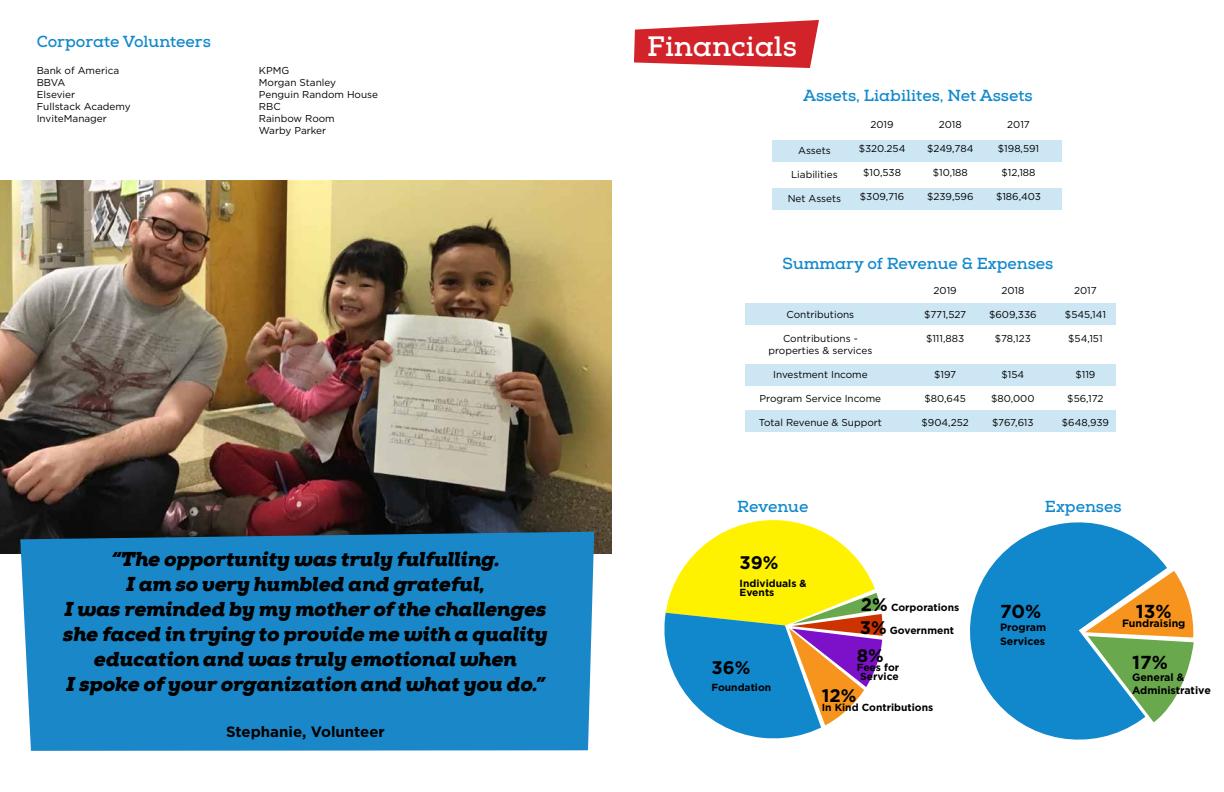
<style>
.page{position:relative;width:1224px;height:792px;background:#fff}
.page>*{position:absolute;margin:0;border:0;box-sizing:border-box;transform-origin:0 0}
.t1{font:700 28px "Nexa Slab";color:#fff}
.t2{font:italic 900 20px/25px "Nexa Slab";color:#000;text-align:center}
.t3{font:700 18.8px "Gotham";color:#000}
.t4{font:700 18.2px "Gotham";color:#000}
.t5{font:700 16px "Nexa Slab";color:#18c}
.t6{font:700 15px "Gotham";color:#000}
.t7{font:700 10.6px/13.5px "Gotham";color:#000}
.t8{font:700 10.3px/8.9px "Gotham";color:#000}
.t9{font:10px/12px "Gotham";color:#000}
.s1{font-size:18.2px}
</style>
<div class="page">
<img style="left:0;top:180px;width:612px;height:374px">
<div style="left:20px;top:532px;width:574px;height:219px;background:#1a87c9"></div>
<svg style="left:634px;top:20px;width:185px;height:48px"></svg>
<svg style="left:970px;top:522px;width:197px;height:218px;fill:#18c"></svg>
<svg style="left:1085px;top:571px;width:109px;height:151px"></svg>
<div style="left:745px;top:304px;width:371px;height:21px;background:#cde6f4"></div>
<div style="left:745px;top:364px;width:371px;height:22px;background:#cde6f4"></div>
<div style="left:745px;top:411px;width:371px;height:21px;background:#cde6f4"></div>
<div style="left:772px;top:140px;width:290px;height:21px;background:#cde6f4"></div>
<div style="left:772px;top:189px;width:290px;height:21px;background:#cde6f4"></div>
<svg style="left:664px;top:520px;width:219px;height:219px"></svg>
<h3 class="t5" style="left:37px;top:32px;width:176px">Corporate Volunteers</h3>
<p class="t9" style="left:37px;top:65px;width:96px">Bank of America<br>BBVA<br>Elsevier<br>Fullstack Academy<br>InviteManager</p>
<p class="t9" style="left:259px;top:65px;width:121px">KPMG<br>Morgan Stanley<br>Penguin Random House<br>RBC<br>Rainbow Room<br>Warby Parker</p>
<p class="t2" style="left:63px;top:547px;width:486px">“The opportunity was truly fulfulling.<br>I am so very humbled and grateful,<br>I was reminded by my mother of the challenges she faced in trying to provide me with a quality education and was truly emotional when<br>I spoke of your organization and what you do.”</p>
<h3 class="t6" style="left:226px;top:721px;width:160px">Stephanie, Volunteer</h3>
<h1 class="t1" style="left:647px;top:29px;width:151px">Financials</h1>
<h3 class="t5" style="left:803px;top:86px;width:231px">Assets, Liabilites, Net Assets</h3>
<p class="t9" style="left:798px;top:144px;width:34px">Assets</p>
<p class="t9" style="left:791px;top:168px;width:48px">Liabilities</p>
<p class="t9" style="left:788px;top:192px;width:55px">Net Assets</p>
<p class="t9" style="left:871px;top:119px;width:25px">2019</p>
<p class="t9" style="left:859px;top:143px;width:48px">$320.254</p>
<p class="t9" style="left:863px;top:167px;width:39px">$10,538</p>
<p class="t9" style="left:860px;top:191px;width:46px">$309,716</p>
<p class="t9" style="left:939px;top:119px;width:24px">2018</p>
<p class="t9" style="left:927px;top:143px;width:48px">$249,784</p>
<p class="t9" style="left:933px;top:167px;width:37px">$10,188</p>
<p class="t9" style="left:927px;top:191px;width:48px">$239,596</p>
<p class="t9" style="left:1007px;top:119px;width:24px">2017</p>
<p class="t9" style="left:998px;top:143px;width:43px">$198,591</p>
<p class="t9" style="left:1002px;top:167px;width:36px">$12,188</p>
<p class="t9" style="left:996px;top:191px;width:47px">$186,403</p>
<h3 class="t5" style="left:783px;top:253px;width:272px">Summary of Revenue &amp; Expenses</h3>
<p class="t9" style="left:787px;top:309px;width:69px">Contributions</p>
<p class="t9" style="left:768px;top:333px;width:105px;text-align:center">Contributions - properties &amp; services</p>
<p class="t9" style="left:773px;top:369px;width:96px">Investment Income</p>
<p class="t9" style="left:760px;top:393px;width:123px">Program Service Income</p>
<p class="t9" style="left:759px;top:417px;width:125px">Total Revenue &amp; Support</p>
<p class="t9" style="left:934px;top:284px;width:25px">2019</p>
<p class="t9" style="left:924px;top:308px;width:44px">$771,527</p>
<p class="t9" style="left:926px;top:332px;width:40px">$111,883</p>
<p class="t9" style="left:934px;top:368px;width:24px">$197</p>
<p class="t9" style="left:924px;top:392px;width:43px">$80,645</p>
<p class="t9" style="left:922px;top:416px;width:49px">$904,252</p>
<p class="t9" style="left:1001px;top:284px;width:24px">2018</p>
<p class="t9" style="left:989px;top:308px;width:49px">$609,336</p>
<p class="t9" style="left:995px;top:332px;width:38px">$78,123</p>
<p class="t9" style="left:1001px;top:368px;width:24px">$154</p>
<p class="t9" style="left:991px;top:392px;width:45px">$80,000</p>
<p class="t9" style="left:992px;top:416px;width:43px">$767,613</p>
<p class="t9" style="left:1074px;top:284px;width:24px">2017</p>
<p class="t9" style="left:1065px;top:308px;width:42px">$545,141</p>
<p class="t9" style="left:1068px;top:332px;width:36px">$54,151</p>
<p class="t9" style="left:1075px;top:368px;width:21px">$119</p>
<p class="t9" style="left:1067px;top:392px;width:38px">$56,172</p>
<p class="t9" style="left:1062px;top:416px;width:49px">$648,939</p>
<h3 class="t5" style="left:737px;top:497px;width:73px">Revenue</h3>
<h3 class="t5" style="left:1045px;top:497px;width:78px">Expenses</h3>
<h3 class="t4" style="left:740px;top:550px;width:40px">39%</h3>
<p class="t8" style="left:740px;top:579px;width:69px">Individuals &amp;<br>Events</p>
<h3 class="t4" style="left:711px;top:655px;width:40px">36%</h3>
<p class="t8" style="left:711px;top:683px;width:61px">Foundation</p>
<p class="t8" style="left:861px;top:603px;width:100px"><span class="s1">2%</span> Corporations</p>
<p class="t8" style="left:860px;top:626px;width:96px"><span class="s1">3%</span> Government</p>
<h3 class="t4" style="left:857px;top:643px;width:29px">8%</h3>
<p class="t8" style="left:857px;top:663px;width:44px;text-align:center">Fees for<br>Service</p>
<h3 class="t4" style="left:822px;top:684px;width:36px">12%</h3>
<p class="t8" style="left:822px;top:703px;width:113px">In Kind Contributions</p>
<h3 class="t3" style="left:1000px;top:598px;width:43px">70%</h3>
<p class="t7" style="left:1000px;top:621px;width:48px">Program<br>Services</p>
<h3 class="t3" style="left:1136px;top:598px;width:37px">13%</h3>
<p class="t7" style="left:1122px;top:616px;width:65px">Fundraising</p>
<h3 class="t3" style="left:1132px;top:650px;width:37px">17%</h3>
<p class="t7" style="left:1132px;top:671px;width:80px;line-height:12.5px">General &amp;<br>Administrative</p>
</div>
